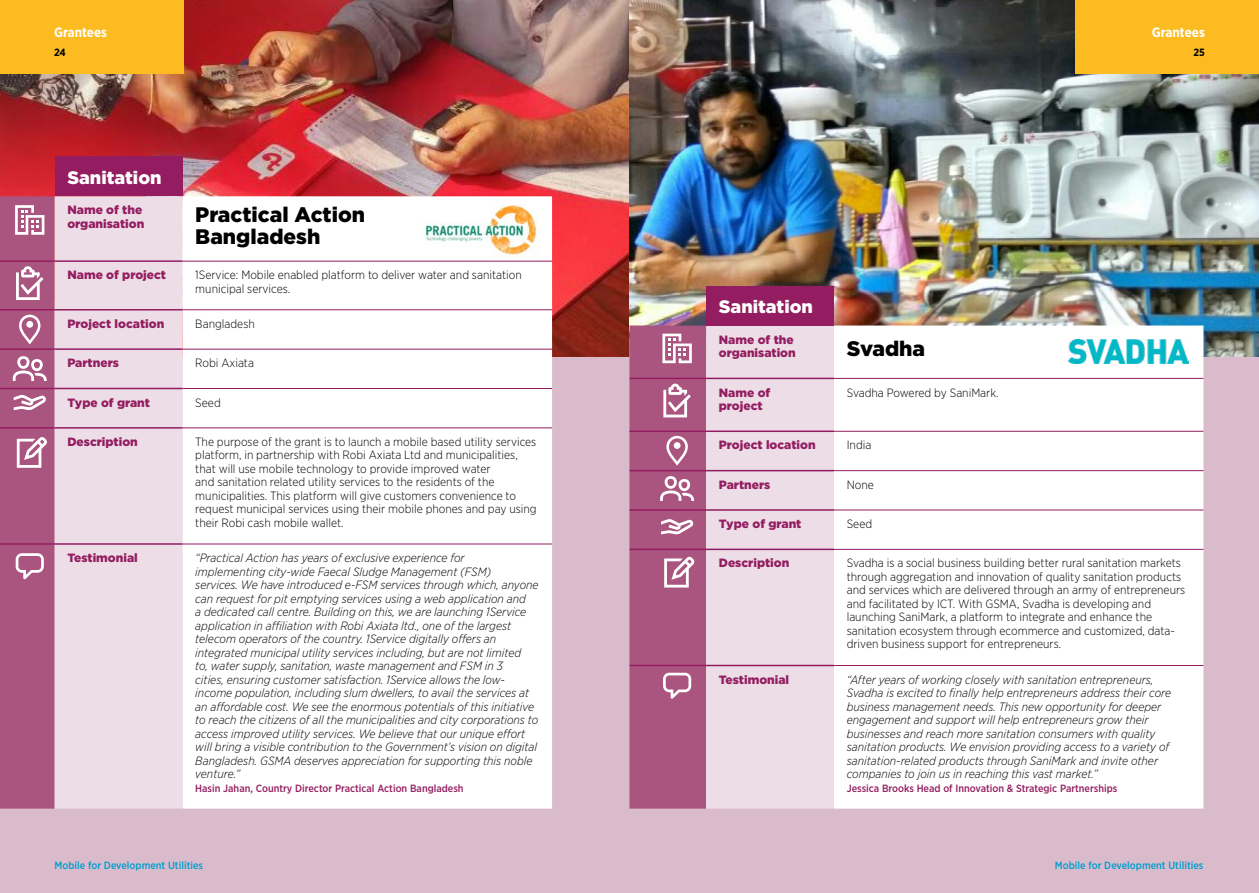
<style>
.page{position:relative;width:1259px;height:893px;background:#fff}
.page>*{position:absolute;margin:0;border:0;box-sizing:border-box;transform-origin:0 0}
.t1{font:900 21px/22.5px "Gotham";color:#000}
.t2{font:900 18px "Gotham";color:#fff}
.t3{font:700 13.5px "Gotham Narrow";color:#fff}
.t4{font:italic 300 12px/13.5px "Gotham Narrow";color:#000}
.t5{font:300 12px/13.5px "Gotham Narrow";color:#000}
.t6{font:900 12px/13.5px "Gotham";color:#931d60}
.t7{font:500 10.5px "Gotham Narrow";color:#931d60}
.t8{font:500 10.5px "Gotham Narrow";color:#009dcc}
.t9{font:700 10.5px "Gotham Narrow";color:#000}
</style>
<div class="page">
<div style="left:0;top:281px;width:629px;height:612px;background:#dabbcc"></div>
<div style="left:629px;top:281px;width:630px;height:612px;background:#dabbcc"></div>
<img style="left:0;top:0;width:1259px;height:356px">
<div style="left:55px;top:196px;width:128px;height:613px;background:#ecdde6"></div>
<div style="left:183px;top:196px;width:369px;height:613px;background:#fff"></div>
<hr style="left:55px;top:260px;width:128px;height:2px;background:#931d60">
<hr style="left:183px;top:261px;width:369px;height:1px;background:#931d60">
<hr style="left:55px;top:309px;width:128px;height:1px;background:#931d60">
<hr style="left:183px;top:309px;width:369px;height:1px;background:#931d60">
<hr style="left:55px;top:348px;width:128px;height:2px;background:#931d60">
<hr style="left:183px;top:349px;width:369px;height:1px;background:#931d60">
<hr style="left:55px;top:388px;width:128px;height:1px;background:#931d60">
<hr style="left:183px;top:388px;width:369px;height:1px;background:#931d60">
<hr style="left:55px;top:427px;width:128px;height:2px;background:#931d60">
<hr style="left:183px;top:428px;width:369px;height:1px;background:#931d60">
<hr style="left:55px;top:543px;width:128px;height:2px;background:#931d60">
<hr style="left:183px;top:544px;width:369px;height:1px;background:#931d60">
<div style="left:706px;top:326px;width:128px;height:483px;background:#ecdde6"></div>
<div style="left:834px;top:326px;width:369px;height:483px;background:#fff"></div>
<hr style="left:706px;top:378px;width:128px;height:1px;background:#931d60">
<hr style="left:834px;top:378px;width:369px;height:1px;background:#931d60">
<hr style="left:706px;top:430px;width:128px;height:2px;background:#931d60">
<hr style="left:834px;top:431px;width:369px;height:1px;background:#931d60">
<hr style="left:706px;top:470px;width:128px;height:1px;background:#931d60">
<hr style="left:834px;top:470px;width:369px;height:1px;background:#931d60">
<hr style="left:706px;top:509px;width:128px;height:2px;background:#931d60">
<hr style="left:834px;top:510px;width:369px;height:1px;background:#931d60">
<hr style="left:706px;top:549px;width:128px;height:1px;background:#931d60">
<hr style="left:834px;top:549px;width:369px;height:1px;background:#931d60">
<hr style="left:706px;top:665px;width:128px;height:1px;background:#931d60">
<hr style="left:834px;top:665px;width:369px;height:1px;background:#931d60">
<img style="left:418px;top:200px;width:126px;height:57px">
<img style="left:1068px;top:339px;width:120px;height:25px">
<div style="left:55px;top:156px;width:128px;height:40px;background:#931d60"></div>
<div style="left:706px;top:286px;width:128px;height:40px;background:#931d60"></div>
<svg style="left:0;top:196px;width:55px;height:613px"></svg>
<svg style="left:629px;top:326px;width:77px;height:483px"></svg>
<div style="left:0;top:0;width:183px;height:74px;background:#fbbb21"></div>
<div style="left:1075px;top:0;width:184px;height:74px;background:#fbbb21"></div>
<p class="t3" style="left:54px;top:24px;width:55px">Grantees</p>
<p class="t3" style="left:1151px;top:24px;width:55px">Grantees</p>
<p class="t9" style="left:54px;top:46px;width:13px">24</p>
<p class="t9" style="left:1193px;top:46px;width:13px">25</p>
<h2 class="t2" style="left:67px;top:165px;width:96px">Sanitation</h2>
<p class="t6" style="left:67px;top:203px;width:78px">Name of the organisation</p>
<h1 class="t1" style="left:195px;top:203px;width:171px">Practical Action<br>Bangladesh</h1>
<p class="t6" style="left:67px;top:268px;width:100px">Name of project</p>
<p class="t5" style="left:195px;top:268px;width:328px">1Service: Mobile enabled platform to deliver water and sanitation municipal services.</p>
<p class="t6" style="left:67px;top:317px;width:98px">Project location</p>
<p class="t5" style="left:195px;top:317px;width:61px">Bangladesh</p>
<p class="t6" style="left:67px;top:356px;width:53px">Partners</p>
<p class="t5" style="left:195px;top:356px;width:60px">Robi Axiata</p>
<p class="t6" style="left:67px;top:395px;width:84px">Type of grant</p>
<p class="t5" style="left:195px;top:395px;width:27px">Seed</p>
<p class="t6" style="left:67px;top:435px;width:72px">Description</p>
<p class="t5" style="left:195px;top:435px;width:343px">The purpose of the grant is to launch a mobile based utility services platform, in partnership with Robi Axiata Ltd and municipalities, that will use mobile technology to provide improved water<br>and sanitation related utility services to the residents of the municipalities. This platform will give customers convenience to request municipal services using their mobile phones and pay using their Robi cash mobile wallet.</p>
<p class="t6" style="left:67px;top:551px;width:72px">Testimonial</p>
<p class="t4" style="left:195px;top:551px;width:345px">“Practical Action has years of exclusive experience for<br>implementing city-wide Faecal Sludge Management (FSM)<br>services. We have introduced e-FSM services through which, anyone can request for pit emptying services using a web application and<br>a dedicated call centre. Building on this, we are launching 1Service application in affiliation with Robi Axiata ltd., one of the largest telecom operators of the country. 1Service digitally offers an integrated municipal utility services including, but are not limited<br>to, water supply, sanitation, waste management and FSM in 3<br>cities, ensuring customer satisfaction. 1Service allows the low&shy;income population, including slum dwellers, to avail the services at an affordable cost. We see the enormous potentials of this initiative to reach the citizens of all the municipalities and city corporations to access improved utility services. We believe that our unique effort will bring a visible contribution to the Government’s vision on digital Bangladesh. GSMA deserves appreciation for supporting this noble venture.”</p>
<p class="t7" style="left:195px;top:781px;width:270px">Hasin Jahan, Country Director Practical Action Bangladesh</p>
<h2 class="t2" style="left:719px;top:294px;width:96px">Sanitation</h2>
<p class="t6" style="left:719px;top:332px;width:78px">Name of the organisation</p>
<h1 class="t1" style="left:846px;top:337px;width:80px">Svadha</h1>
<p class="t6" style="left:719px;top:385px;width:53px">Name of project</p>
<p class="t5" style="left:846px;top:385px;width:153px">Svadha Powered by SaniMark.</p>
<p class="t6" style="left:719px;top:438px;width:98px">Project location</p>
<p class="t5" style="left:846px;top:438px;width:26px">India</p>
<p class="t6" style="left:719px;top:478px;width:53px">Partners</p>
<p class="t5" style="left:846px;top:477px;width:29px">None</p>
<p class="t6" style="left:719px;top:517px;width:84px">Type of grant</p>
<p class="t5" style="left:846px;top:517px;width:27px">Seed</p>
<p class="t6" style="left:719px;top:556px;width:72px">Description</p>
<p class="t5" style="left:846px;top:556px;width:340px">Svadha is a social business building better rural sanitation markets through aggregation and innovation of quality sanitation products and services which are delivered through an army of entrepreneurs and facilitated by ICT. With GSMA, Svadha is developing and launching SaniMark, a platform to integrate and enhance the sanitation ecosystem through ecommerce and customized, data&shy;driven business support for entrepreneurs.</p>
<p class="t6" style="left:719px;top:672px;width:72px">Testimonial</p>
<p class="t4" style="left:846px;top:672px;width:326px">“After years of working closely with sanitation entrepreneurs, Svadha is excited to finally help entrepreneurs address their core business management needs. This new opportunity for deeper engagement and support will help entrepreneurs grow their businesses and reach more sanitation consumers with quality sanitation products. We envision providing access to a variety of sanitation-related products through SaniMark and invite other companies to join us in reaching this vast market.”</p>
<p class="t7" style="left:846px;top:781px;width:272px">Jessica Brooks Head of Innovation &amp; Strategic Partnerships</p>
<p class="t8" style="left:55px;top:859px;width:150px">Mobile for Development Utilities</p>
<p class="t8" style="left:1055px;top:859px;width:150px">Mobile for Development Utilities</p>
</div>
